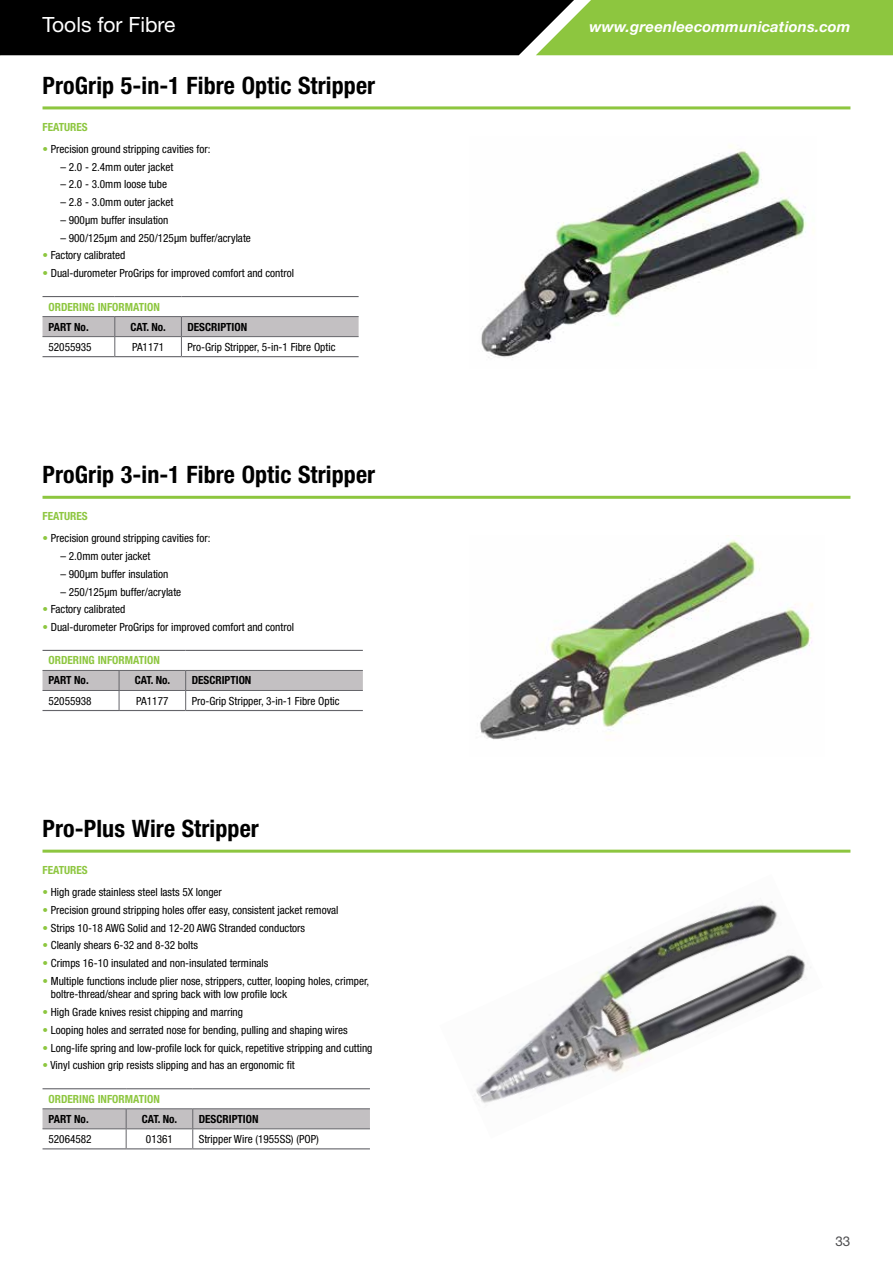
<style>
.page{position:relative;width:893px;height:1263px;background:#fff}
.page>*{position:absolute;margin:0;border:0;box-sizing:border-box;transform-origin:0 0}
.t1{font:700 condensed 24px "Helvetica Neue LT Std";letter-spacing:.005em;color:#000}
.t2{font:21px "Helvetica Neue LT Std";color:#fff}
.t3{font:italic 700 15px "Helvetica Neue LT Std";letter-spacing:.01em;color:#fff}
.t4{font:13.5px "Helvetica Neue LT Std";color:#4d4d4f}
.t5{font:condensed 11.25px/13.5px "Helvetica Neue LT Std";color:#000}
.t6{font:700 condensed 11.25px "Helvetica Neue LT Std";color:#8dc63f}
.t7{font:700 condensed 11.25px "Helvetica Neue LT Std";color:#000}
.s1{color:#8dc63f}
</style>
<div class="page">
<svg style="left:0;top:0;width:893px;height:55px;background:#384d1b"></svg>
<hr style="left:43px;top:106px;width:807px;height:3px;background:#8dc63f">
<hr style="left:43px;top:496px;width:807px;height:3px;background:#8dc63f">
<hr style="left:43px;top:850px;width:807px;height:3px;background:#8dc63f">
<hr style="left:43px;top:316px;width:72px;height:1px;background:#65656a">
<hr style="left:115px;top:316px;width:66px;height:1px;background:#65656a">
<hr style="left:181px;top:316px;width:178px;height:1px;background:#65656a">
<svg style="left:43px;top:317px;width:316px;height:39px"></svg>
<hr style="left:43px;top:296px;width:72px;height:1px;background:#65656a">
<hr style="left:115px;top:296px;width:66px;height:1px;background:#65656a">
<hr style="left:181px;top:296px;width:178px;height:1px;background:#65656a">
<hr style="left:43px;top:356px;width:72px;height:1px;background:#65656a">
<hr style="left:115px;top:356px;width:66px;height:1px;background:#65656a">
<hr style="left:181px;top:356px;width:178px;height:1px;background:#65656a">
<svg style="left:43px;top:670px;width:320px;height:40px"></svg>
<hr style="left:43px;top:650px;width:76px;height:1px;background:#65656a">
<hr style="left:119px;top:650px;width:67px;height:1px;background:#65656a">
<hr style="left:186px;top:650px;width:177px;height:1px;background:#65656a">
<hr style="left:43px;top:710px;width:76px;height:1px;background:#65656a">
<hr style="left:119px;top:710px;width:67px;height:1px;background:#65656a">
<hr style="left:186px;top:710px;width:177px;height:1px;background:#65656a">
<hr style="left:43px;top:1108px;width:83px;height:1px;background:#65656a">
<hr style="left:126px;top:1108px;width:67px;height:1px;background:#65656a">
<hr style="left:193px;top:1108px;width:177px;height:1px;background:#65656a">
<svg style="left:43px;top:1109px;width:327px;height:39px"></svg>
<hr style="left:43px;top:1088px;width:83px;height:1px;background:#65656a">
<hr style="left:126px;top:1088px;width:67px;height:1px;background:#65656a">
<hr style="left:193px;top:1088px;width:177px;height:1px;background:#65656a">
<hr style="left:43px;top:1148px;width:83px;height:1px;background:#65656a">
<hr style="left:126px;top:1148px;width:67px;height:1px;background:#65656a">
<hr style="left:193px;top:1148px;width:177px;height:1px;background:#65656a">
<img style="left:481px;top:145px;width:333px;height:213px">
<img style="left:480px;top:540px;width:333px;height:200px">
<img style="left:475px;top:902px;width:336px;height:201px">
<h2 class="t2" style="left:43px;top:12px;width:134px">Tools for Fibre</h2>
<h1 class="t1" style="left:43px;top:71px;width:334px">ProGrip 5-in-1 Fibre Optic Stripper</h1>
<p class="t6" style="left:43px;top:120px;width:47px">FEATURES</p>
<p class="t5" style="left:43px;top:142px;width:169px"><span class="s1">•</span> Precision ground stripping cavities for:</p>
<p class="t5" style="left:61px;top:160px;width:114px">– 2.0 - 2.4mm outer jacket</p>
<p class="t5" style="left:61px;top:178px;width:108px">– 2.0 - 3.0mm loose tube</p>
<p class="t5" style="left:61px;top:195px;width:114px">– 2.8 - 3.0mm outer jacket</p>
<p class="t5" style="left:61px;top:213px;width:109px">– 900μm buffer insulation</p>
<p class="t5" style="left:61px;top:231px;width:192px">– 900/125μm and 250/125μm buffer/acrylate</p>
<p class="t5" style="left:43px;top:249px;width:84px"><span class="s1">•</span> Factory calibrated</p>
<p class="t5" style="left:43px;top:266px;width:253px"><span class="s1">•</span> Dual-durometer ProGrips for improved comfort and control</p>
<p class="t6" style="left:49px;top:300px;width:113px">ORDERING INFORMATION</p>
<p class="t7" style="left:49px;top:320px;width:42px">PART No.</p>
<p class="t7" style="left:131px;top:320px;width:37px">CAT. No.</p>
<p class="t7" style="left:187px;top:320px;width:61px">DESCRIPTION</p>
<p class="t5" style="left:49px;top:340px;width:45px">52055935</p>
<p class="t5" style="left:132px;top:340px;width:34px">PA1171</p>
<p class="t5" style="left:187px;top:340px;width:150px">Pro-Grip Stripper, 5-in-1 Fibre Optic</p>
<h1 class="t1" style="left:43px;top:460px;width:334px">ProGrip 3-in-1 Fibre Optic Stripper</h1>
<p class="t6" style="left:43px;top:509px;width:47px">FEATURES</p>
<p class="t5" style="left:43px;top:531px;width:169px"><span class="s1">•</span> Precision ground stripping cavities for:</p>
<p class="t5" style="left:61px;top:549px;width:91px">– 2.0mm outer jacket</p>
<p class="t5" style="left:61px;top:567px;width:109px">– 900μm buffer insulation</p>
<p class="t5" style="left:61px;top:585px;width:122px">– 250/125μm buffer/acrylate</p>
<p class="t5" style="left:43px;top:602px;width:84px"><span class="s1">•</span> Factory calibrated</p>
<p class="t5" style="left:43px;top:620px;width:253px"><span class="s1">•</span> Dual-durometer ProGrips for improved comfort and control</p>
<p class="t6" style="left:49px;top:654px;width:113px">ORDERING INFORMATION</p>
<p class="t7" style="left:49px;top:674px;width:42px">PART No.</p>
<p class="t7" style="left:135px;top:674px;width:37px">CAT. No.</p>
<p class="t7" style="left:192px;top:674px;width:61px">DESCRIPTION</p>
<p class="t5" style="left:49px;top:694px;width:45px">52055938</p>
<p class="t5" style="left:136px;top:694px;width:34px">PA1177</p>
<p class="t5" style="left:192px;top:694px;width:150px">Pro-Grip Stripper, 3-in-1 Fibre Optic</p>
<h1 class="t1" style="left:43px;top:814px;width:218px">Pro-Plus Wire Stripper</h1>
<p class="t6" style="left:43px;top:863px;width:47px">FEATURES</p>
<p class="t5" style="left:43px;top:885px;width:181px"><span class="s1">•</span> High grade stainless steel lasts 5X longer</p>
<p class="t5" style="left:43px;top:903px;width:298px"><span class="s1">•</span> Precision ground stripping holes offer easy, consistent jacket removal</p>
<p class="t5" style="left:43px;top:921px;width:264px"><span class="s1">•</span> Strips 10-18 AWG Solid and 12-20 AWG Stranded conductors</p>
<p class="t5" style="left:43px;top:939px;width:157px"><span class="s1">•</span> Cleanly shears 6-32 and 8-32 bolts</p>
<p class="t5" style="left:43px;top:956px;width:227px"><span class="s1">•</span> Crimps 16-10 insulated and non-insulated terminals</p>
<p class="t5" style="left:51px;top:974px;width:320px;text-indent:-8px"><span class="s1">•</span> Multiple functions include plier nose, strippers, cutter, looping holes, crimper, boltre-thread/shear and spring back with low profile lock</p>
<p class="t5" style="left:43px;top:1005px;width:202px"><span class="s1">•</span> High Grade knives resist chipping and marring</p>
<p class="t5" style="left:43px;top:1023px;width:307px"><span class="s1">•</span> Looping holes and serrated nose for bending, pulling and shaping wires</p>
<p class="t5" style="left:43px;top:1041px;width:331px"><span class="s1">•</span> Long-life spring and low-profile lock for quick, repetitive stripping and cutting</p>
<p class="t5" style="left:43px;top:1059px;width:254px"><span class="s1">•</span> Vinyl cushion grip resists slipping and has an ergonomic fit</p>
<p class="t6" style="left:49px;top:1092px;width:113px">ORDERING INFORMATION</p>
<p class="t7" style="left:49px;top:1112px;width:42px">PART No.</p>
<p class="t7" style="left:142px;top:1112px;width:37px">CAT. No.</p>
<p class="t7" style="left:199px;top:1112px;width:61px">DESCRIPTION</p>
<p class="t5" style="left:49px;top:1132px;width:45px">52064582</p>
<p class="t5" style="left:146px;top:1132px;width:28px">01361</p>
<p class="t5" style="left:199px;top:1132px;width:122px">Stripper Wire (1955SS) (POP)</p>
<h3 class="t3" style="left:589px;top:17px;width:263px">www.greenleecommunications.com</h3>
<p class="t4" style="left:835px;top:1233px;width:17px">33</p>
</div>
